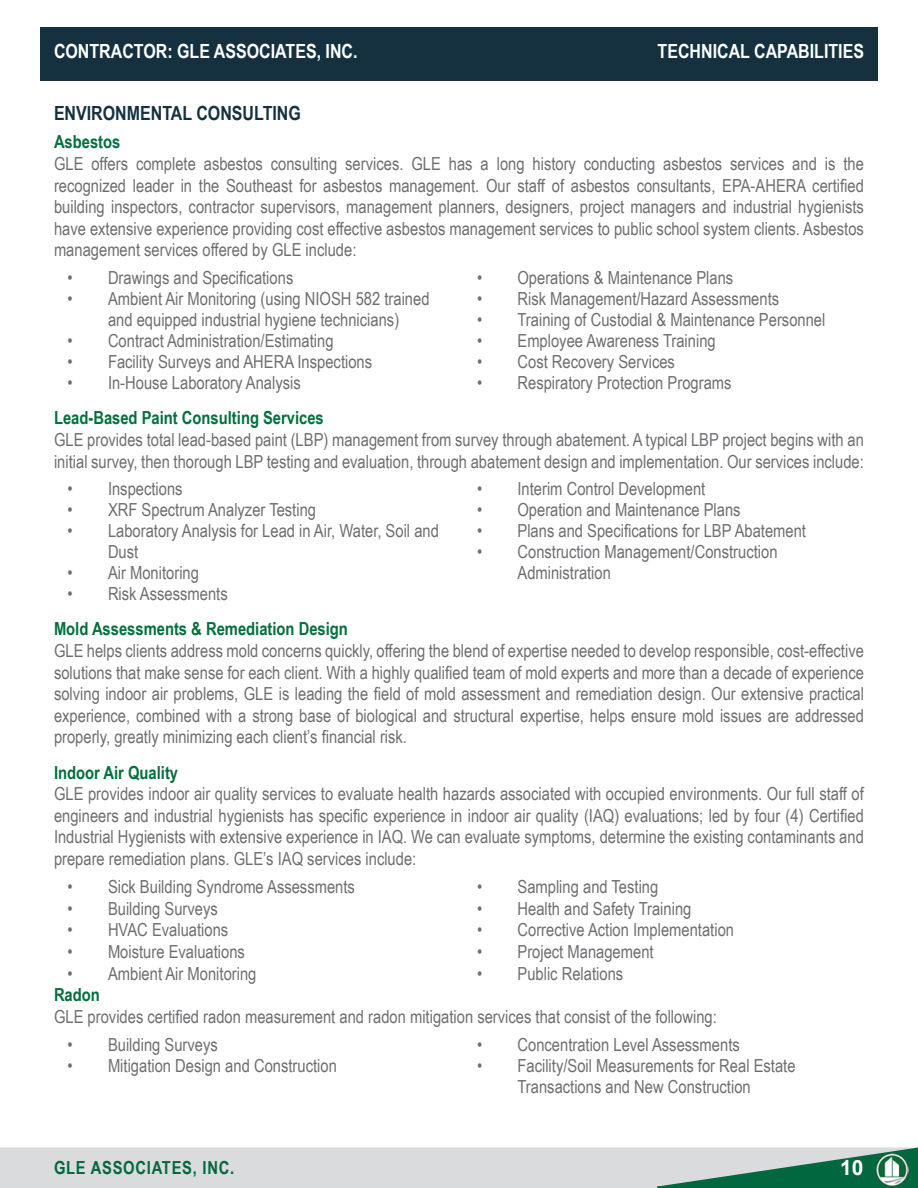
<style>
.page{position:relative;width:918px;height:1188px;background:#fff}
.page>*{position:absolute;margin:0;border:0;box-sizing:border-box;transform-origin:0 0}
.t1{font:700 21px "Arial";color:#fff}
.t2{font:700 19.5px "Arial Narrow";color:#fff}
.t3{font:700 19.5px "Arial Narrow";color:#15313f}
.t4{font:18px/21.6px "Arial Narrow";color:#6d6e71;text-align:justify}
.t5{font:700 18px "Arial Narrow";color:#00703c}
.t6{font:700 18px "Arial Narrow";letter-spacing:.04em;color:#00673e}
</style>
<div class="page">
<div style="left:40px;top:27px;width:838px;height:53px;background:#15313f"></div>
<div style="left:0;top:1148px;width:918px;height:40px;background:#dadbdc"></div>
<svg style="left:637px;top:1147px;width:281px;height:41px"></svg>
<img style="left:876px;top:1154px;width:32px;height:31px">
<p class="t2" style="left:54px;top:36px;width:305px">CONTRACTOR: GLE ASSOCIATES, INC.</p>
<p class="t2" style="left:658px;top:36px;width:208px">TECHNICAL CAPABILITIES</p>
<p class="t3" style="left:54px;top:98px;width:248px">ENVIRONMENTAL CONSULTING</p>
<p class="t5" style="left:54px;top:128px;width:68px">Asbestos</p>
<p class="t4" style="left:54px;top:152px;width:811px">GLE offers complete asbestos consulting services. GLE has a long history conducting asbestos services and is the recognized leader in the Southeast for asbestos management. Our staff of asbestos consultants, EPA-AHERA certified building inspectors, contractor supervisors, management planners, designers, project managers and industrial hygienists have extensive experience providing cost effective asbestos management services to public school system clients. Asbestos management services offered by GLE include:</p>
<p class="t4" style="left:68px;top:266px;width:227px">• Drawings and Specifications</p>
<p class="t4" style="left:68px;top:288px;width:364px;line-height:21px;text-align:center">• Ambient Air Monitoring (using NIOSH 582 trained and equipped industrial hygiene technicians)</p>
<p class="t4" style="left:68px;top:329px;width:268px">• Contract Administration/Estimating</p>
<p class="t4" style="left:68px;top:350px;width:306px">• Facility Surveys and AHERA Inspections</p>
<p class="t4" style="left:68px;top:371px;width:235px">• In-House Laboratory Analysis</p>
<p class="t4" style="left:477px;top:266px;width:258px">• Operations &amp; Maintenance Plans</p>
<p class="t4" style="left:477px;top:287px;width:304px">• Risk Management/Hazard Assessments</p>
<p class="t4" style="left:477px;top:308px;width:350px">• Training of Custodial &amp; Maintenance Personnel</p>
<p class="t4" style="left:477px;top:329px;width:240px">• Employee Awareness Training</p>
<p class="t4" style="left:477px;top:350px;width:199px">• Cost Recovery Services</p>
<p class="t4" style="left:477px;top:371px;width:256px">• Respiratory Protection Programs</p>
<p class="t5" style="left:54px;top:404px;width:271px">Lead-Based Paint Consulting Services</p>
<p class="t4" style="left:54px;top:428px;width:811px">GLE provides total lead-based paint (LBP) management from survey through abatement. A typical LBP project begins with an initial survey, then thorough LBP testing and evaluation, through abatement design and implementation. Our services include:</p>
<p class="t4" style="left:68px;top:477px;width:117px">• Inspections</p>
<p class="t4" style="left:68px;top:498px;width:250px">• XRF Spectrum Analyzer Testing</p>
<p class="t4" style="left:108px;top:520px;width:332px;line-height:21px;text-indent:-40px">• Laboratory Analysis for Lead in Air, Water, Soil and<br>Dust</p>
<p class="t4" style="left:68px;top:561px;width:133px">• Air Monitoring</p>
<p class="t4" style="left:68px;top:582px;width:162px">• Risk Assessments</p>
<p class="t4" style="left:477px;top:477px;width:230px">• Interim Control Development</p>
<p class="t4" style="left:477px;top:498px;width:265px">• Operation and Maintenance Plans</p>
<p class="t4" style="left:477px;top:520px;width:331px">• Plans and Specifications for LBP Abatement</p>
<p class="t4" style="left:518px;top:541px;width:262px;line-height:21px;text-indent:-40px">• Construction Management/Construction<br>Administration</p>
<p class="t5" style="left:54px;top:615px;width:295px">Mold Assessments &amp; Remediation Design</p>
<p class="t4" style="left:54px;top:639px;width:811px">GLE helps clients address mold concerns quickly, offering the blend of expertise needed to develop responsible, cost-effective solutions that make sense for each client. With a highly qualified team of mold experts and more than a decade of experience solving indoor air problems, GLE is leading the field of mold assessment and remediation design. Our extensive practical experience, combined with a strong base of biological and structural expertise, helps ensure mold issues are addressed properly, greatly minimizing each client’s financial risk.</p>
<p class="t5" style="left:54px;top:759px;width:126px">Indoor Air Quality</p>
<p class="t4" style="left:54px;top:782px;width:811px">GLE provides indoor air quality services to evaluate health hazards associated with occupied environments. Our full staff of engineers and industrial hygienists has specific experience in indoor air quality (IAQ) evaluations; led by four (4) Certified Industrial Hygienists with extensive experience in IAQ. We can evaluate symptoms, determine the existing contaminants and prepare remediation plans. GLE’s IAQ services include:</p>
<p class="t4" style="left:68px;top:875px;width:289px">• Sick Building Syndrome Assessments</p>
<p class="t4" style="left:68px;top:897px;width:152px">• Building Surveys</p>
<p class="t4" style="left:68px;top:919px;width:162px">• HVAC Evaluations</p>
<p class="t4" style="left:68px;top:940px;width:179px">• Moisture Evaluations</p>
<p class="t4" style="left:68px;top:962px;width:190px">• Ambient Air Monitoring</p>
<p class="t4" style="left:477px;top:875px;width:183px">• Sampling and Testing</p>
<p class="t4" style="left:477px;top:897px;width:216px">• Health and Safety Training</p>
<p class="t4" style="left:477px;top:919px;width:259px">• Corrective Action Implementation</p>
<p class="t4" style="left:477px;top:940px;width:178px">• Project Management</p>
<p class="t4" style="left:477px;top:962px;width:148px">• Public Relations</p>
<p class="t5" style="left:54px;top:981px;width:47px">Radon</p>
<p class="t4" style="left:54px;top:1005px;width:664px">GLE provides certified radon measurement and radon mitigation services that consist of the following:</p>
<p class="t4" style="left:68px;top:1033px;width:152px">• Building Surveys</p>
<p class="t4" style="left:68px;top:1054px;width:271px">• Mitigation Design and Construction</p>
<p class="t4" style="left:477px;top:1033px;width:264px">• Concentration Level Assessments</p>
<p class="t4" style="left:477px;top:1054px;width:320px;line-height:21px;text-align:center">• Facility/Soil Measurements for Real Estate<br>Transactions and New Construction</p>
<p class="t6" style="left:54px;top:1154px;width:182px">GLE ASSOCIATES, INC.</p>
<p class="t1" style="left:840px;top:1153px;width:25px">10</p>
</div>
